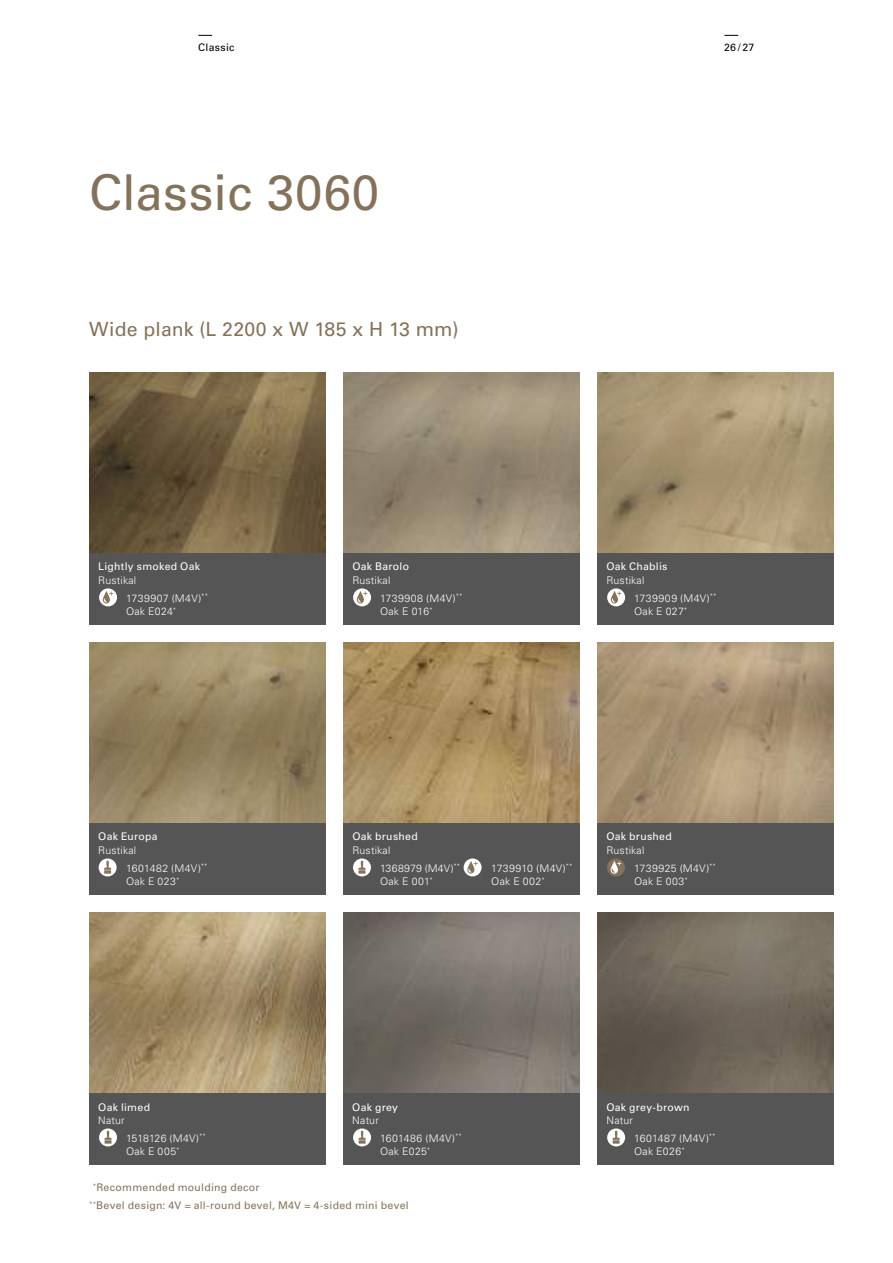
<style>
.page{position:relative;width:893px;height:1263px;background:#fff}
.page>*{position:absolute;margin:0;border:0;box-sizing:border-box;transform-origin:0 0}
.t1{font:49.5px "Univers LT Pro 55 Roman";letter-spacing:.005em;color:#84725b}
.t2{font:19.5px "Univers LT Pro 55 Roman";letter-spacing:.005em;color:#84725b}
.t3{font:300 10.5px/13.5px "Univers LT Pro 45";letter-spacing:.015em;color:#fff}
.t4{font:10.5px "Univers LT Pro 55 Roman";letter-spacing:.025em;color:#fff}
.t5{font:10.5px "Univers LT Pro 55 Roman";letter-spacing:.025em;color:#84725b}
.t6{font:10.5px "Univers LT Pro 55 Roman";letter-spacing:.03em;color:#000}
</style>
<div class="page">
<div style="left:343px;top:552px;width:236px;height:72px;background:#555"></div>
<div style="left:343px;top:822px;width:236px;height:72px;background:#555"></div>
<div style="left:343px;top:1092px;width:236px;height:72px;background:#555"></div>
<div style="left:89px;top:822px;width:236px;height:72px;background:#555"></div>
<div style="left:89px;top:1092px;width:236px;height:72px;background:#555"></div>
<div style="left:89px;top:552px;width:236px;height:72px;background:#555"></div>
<div style="left:597px;top:552px;width:236px;height:72px;background:#555"></div>
<div style="left:597px;top:822px;width:236px;height:72px;background:#555"></div>
<div style="left:597px;top:1092px;width:236px;height:72px;background:#555"></div>
<img style="left:343px;top:372px;width:236px;height:180px">
<img style="left:343px;top:912px;width:236px;height:180px">
<img style="left:89px;top:642px;width:236px;height:180px">
<img style="left:89px;top:912px;width:236px;height:180px">
<img style="left:89px;top:372px;width:236px;height:180px">
<img style="left:597px;top:372px;width:236px;height:180px">
<img style="left:597px;top:912px;width:236px;height:180px">
<svg style="left:464px;top:858px;width:18px;height:18px"></svg>
<svg style="left:467px;top:861px;width:11px;height:13px"></svg>
<div style="left:607px;top:858px;width:18px;height:18px;background:#84725b;border-radius:50%"></div>
<svg style="left:610px;top:861px;width:11px;height:13px"></svg>
<div style="left:353px;top:858px;width:18px;height:18px;background:#fff;border-radius:50%"></div>
<svg style="left:358px;top:861px;width:8px;height:13px"></svg>
<div style="left:99px;top:858px;width:18px;height:18px;background:#fff;border-radius:50%"></div>
<svg style="left:104px;top:861px;width:7px;height:13px"></svg>
<svg style="left:99px;top:588px;width:18px;height:18px"></svg>
<svg style="left:102px;top:591px;width:11px;height:13px"></svg>
<div style="left:353px;top:588px;width:18px;height:18px;background:#fff;border-radius:50%"></div>
<svg style="left:356px;top:591px;width:11px;height:13px"></svg>
<div style="left:607px;top:588px;width:18px;height:18px;background:#fff;border-radius:50%"></div>
<svg style="left:610px;top:591px;width:11px;height:13px"></svg>
<div style="left:99px;top:1128px;width:18px;height:18px;background:#fff;border-radius:50%"></div>
<svg style="left:104px;top:1131px;width:8px;height:13px"></svg>
<div style="left:353px;top:1128px;width:18px;height:18px;background:#fff;border-radius:50%"></div>
<svg style="left:358px;top:1131px;width:8px;height:13px"></svg>
<div style="left:607px;top:1128px;width:18px;height:18px;background:#fff;border-radius:50%"></div>
<svg style="left:613px;top:1131px;width:7px;height:13px"></svg>
<img style="left:343px;top:642px;width:236px;height:180px">
<img style="left:597px;top:642px;width:236px;height:180px">
<svg style="left:198px;top:35px;width:14px;height:1px"></svg>
<svg style="left:724px;top:35px;width:14px;height:1px"></svg>
<p class="t6" style="left:198px;top:41px;width:38px">Classic</p>
<p class="t6" style="left:724px;top:41px;width:32px">26 / 27</p>
<h1 class="t1" style="left:89px;top:163px;width:292px">Classic 3060</h1>
<h2 class="t2" style="left:89px;top:318px;width:371px">Wide plank (L 2200 x W 185 x H 13 mm)</h2>
<p class="t4" style="left:98px;top:560px;width:103px">Lightly smoked Oak</p>
<p class="t3" style="left:98px;top:573px;width:40px">Rustikal</p>
<p class="t4" style="left:352px;top:560px;width:58px">Oak Barolo</p>
<p class="t3" style="left:352px;top:573px;width:40px">Rustikal</p>
<p class="t4" style="left:606px;top:560px;width:63px">Oak Chablis</p>
<p class="t3" style="left:606px;top:573px;width:40px">Rustikal</p>
<p class="t3" style="left:126px;top:591px;width:84px">1739907 (M4V)<sup>**<br></sup>Oak E024<sup>*</sup></p>
<p class="t3" style="left:380px;top:591px;width:84px">1739908 (M4V)<sup>**<br></sup>Oak E 016<sup>*</sup></p>
<p class="t3" style="left:634px;top:591px;width:84px">1739909 (M4V)<sup>**<br></sup>Oak E 027<sup>*</sup></p>
<p class="t4" style="left:98px;top:830px;width:61px">Oak Europa</p>
<p class="t3" style="left:98px;top:843px;width:40px">Rustikal</p>
<p class="t4" style="left:352px;top:830px;width:67px">Oak brushed</p>
<p class="t3" style="left:352px;top:843px;width:40px">Rustikal</p>
<p class="t4" style="left:606px;top:830px;width:67px">Oak brushed</p>
<p class="t3" style="left:606px;top:843px;width:40px">Rustikal</p>
<p class="t3" style="left:126px;top:861px;width:83px">1601482 (M4V)<sup>**<br></sup>Oak E 023<sup>*</sup></p>
<p class="t3" style="left:380px;top:861px;width:82px">1368979 (M4V)<sup>**<br></sup>Oak E 001<sup>*</sup></p>
<p class="t3" style="left:491px;top:861px;width:83px">1739910 (M4V)<sup>**<br></sup>Oak E 002<sup>*</sup></p>
<p class="t3" style="left:634px;top:861px;width:83px">1739925 (M4V)<sup>**<br></sup>Oak E 003<sup>*</sup></p>
<p class="t4" style="left:98px;top:1100px;width:53px">Oak limed</p>
<p class="t3" style="left:98px;top:1113px;width:28px">Natur</p>
<p class="t4" style="left:352px;top:1100px;width:47px">Oak grey</p>
<p class="t3" style="left:352px;top:1113px;width:28px">Natur</p>
<p class="t4" style="left:606px;top:1100px;width:85px">Oak grey-brown</p>
<p class="t3" style="left:606px;top:1113px;width:28px">Natur</p>
<p class="t3" style="left:126px;top:1131px;width:81px">1518126 (M4V)<sup>**<br></sup>Oak E 005<sup>*</sup></p>
<p class="t3" style="left:380px;top:1131px;width:83px">1601486 (M4V)<sup>**<br></sup>Oak E025<sup>*</sup></p>
<p class="t3" style="left:634px;top:1131px;width:83px">1601487 (M4V)<sup>**<br></sup>Oak E026<sup>*</sup></p>
<p class="t5" style="left:93px;top:1181px;width:168px"><sup>*</sup>Recommended moulding decor</p>
<p class="t5" style="left:89px;top:1199px;width:321px"><sup>**</sup>Bevel design: 4V = all-round bevel, M4V = 4-sided mini bevel</p>
</div>
